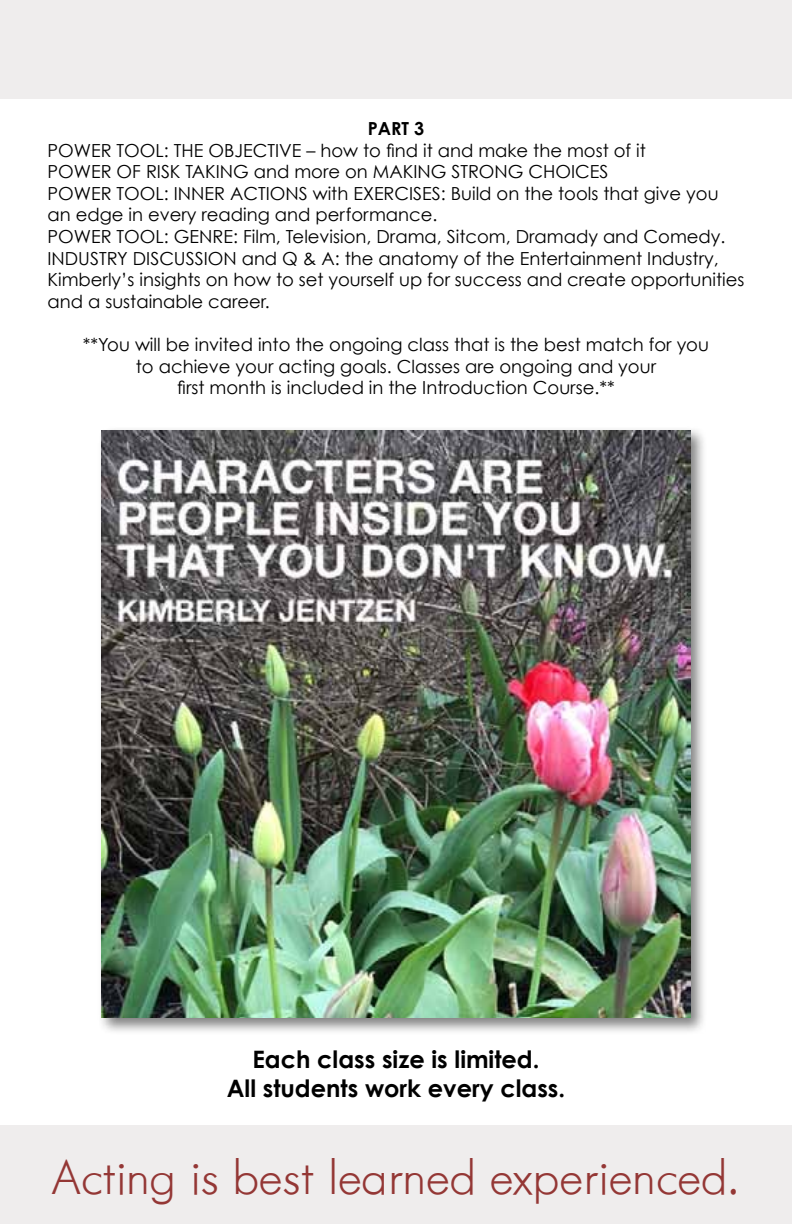
<style>
.page{position:relative;width:792px;height:1224px;background:#fff}
.page>*{position:absolute;margin:0;border:0;box-sizing:border-box;transform-origin:0 0}
.t1{font:48px "Futoral Light DB Normal";letter-spacing:.04em;color:#943735}
.t2{font:700 24px/28.8px "Century Gothic";color:#000;text-align:center}
.t3{font:18px/21.6px "Century Gothic";color:#000}
.t4{font:700 18px "Century Gothic";color:#000}
</style>
<div class="page">
<div style="left:0;top:0;width:792px;height:99px;background:#efeded"></div>
<div style="left:97px;top:426px;width:611px;height:609px;background:#000;opacity:.5"></div>
<img style="left:102px;top:431px;width:588px;height:587px">
<div style="left:0;top:1126px;width:792px;height:98px;background:#efeded"></div>
<p class="t4" style="left:368px;top:117px;width:58px">PART 3</p>
<p class="t3" style="left:48px;top:139px;width:698px">POWER TOOL: THE OBJECTIVE – how to find it and make the most of it<br>POWER OF RISK TAKING and more on MAKING STRONG CHOICES<br>POWER TOOL: INNER ACTIONS with EXERCISES: Build on the tools that give you an edge in every reading and performance.<br>POWER TOOL: GENRE: Film, Television, Drama, Sitcom, Dramady and Comedy.<br>INDUSTRY DISCUSSION and Q &amp; A: the anatomy of the Entertainment Industry, Kimberly’s insights on how to set yourself up for success and create opportunities and a sustainable career.</p>
<p class="t3" style="left:83px;top:333px;width:628px;text-align:center">**You will be invited into the ongoing class that is the best match for you to achieve your acting goals. Classes are ongoing and your<br>first month is included in the Introduction Course.**</p>
<h2 class="t2" style="left:227px;top:1044px;width:340px">Each class size is limited.<br>All students work every class.</h2>
<h1 class="t1" style="left:54px;top:1149px;width:685px">Acting is best learned experienced.</h1>
</div>
